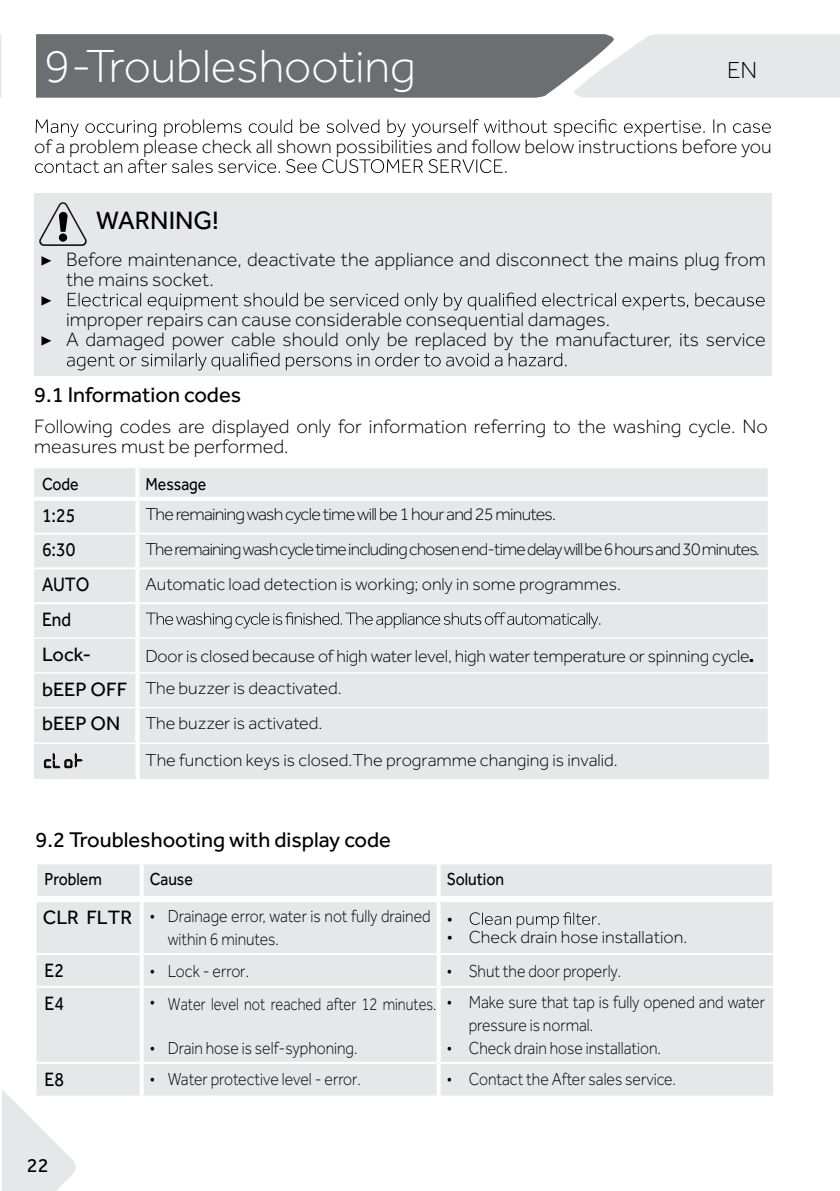
<style>
.page{position:relative;width:840px;height:1191px;background:#fff}
.page>*{position:absolute;margin:0;border:0;box-sizing:border-box;transform-origin:0 0}
.t1{font:300 48px "Effra";color:#fff}
.t2{font:26px "Effra";color:#000}
.t3{font:300 24px "Effra";color:#000}
.t4{font:22px "Effra";color:#000}
.t5{font:300 20px/20px "Effra";color:#000}
.t6{font:20px/34.8px "Effra";color:#000;scale:.88 1}
.t7{font:20px "Effra";color:#000}
.t8{font:20px "Minion Pro";color:#000}
.t9{font:300 18px/32px "Effra";color:#000}
.t10{font:300 18px/22.8px "Effra";color:#000;scale:.88 1}
.t11{font:300 18px "Effra";letter-spacing:-.04em;color:#000}
.t12{font:300 18px "Effra";color:#000;scale:.81 1}
.t13{font:18px "Effra";color:#000;scale:.88 1}
.s1{font-family:"Minion Pro";font-weight:400}
.s2{font-weight:500;font-size:22px}
.s3{font-weight:400;font-size:20px}
</style>
<div class="page">
<svg style="left:0;top:34px;width:2px;height:64px"></svg>
<svg style="left:36px;top:119px;width:734px;height:18px"></svg>
<svg style="left:35px;top:159px;width:471px;height:14px"></svg>
<div style="left:34px;top:193px;width:737px;height:183px;background:#e6e7e8"></div>
<svg style="left:68px;top:292px;width:696px;height:18px"></svg>
<svg style="left:67px;top:352px;width:499px;height:18px"></svg>
<svg style="left:39px;top:202px;width:48px;height:44px"></svg>
<div style="left:59px;top:233px;width:8px;height:9px;background:#000;border-radius:50%"></div>
<div style="left:34px;top:468px;width:733px;height:274px;background:#e6e7e8"></div>
<hr style="left:135px;top:468px;width:4px;height:29px;background:#fff">
<hr style="left:135px;top:501px;width:4px;height:31px;background:#fff">
<hr style="left:135px;top:534px;width:4px;height:33px;background:#fff">
<hr style="left:135px;top:569px;width:4px;height:33px;background:#fff">
<hr style="left:135px;top:604px;width:4px;height:33px;background:#fff">
<hr style="left:135px;top:639px;width:4px;height:33px;background:#fff">
<hr style="left:135px;top:673px;width:4px;height:34px;background:#fff">
<hr style="left:135px;top:708px;width:4px;height:40px;background:#fff">
<hr style="left:34px;top:532px;width:103px;height:2px;background:#fff">
<hr style="left:137px;top:532px;width:630px;height:2px;background:#fff">
<hr style="left:34px;top:567px;width:103px;height:2px;background:#fff">
<hr style="left:137px;top:567px;width:630px;height:2px;background:#fff">
<hr style="left:34px;top:602px;width:103px;height:2px;background:#fff">
<hr style="left:137px;top:602px;width:630px;height:2px;background:#fff">
<hr style="left:34px;top:497px;width:103px;height:4px;background:#fff">
<hr style="left:137px;top:497px;width:630px;height:4px;background:#fff">
<hr style="left:34px;top:637px;width:103px;height:2px;background:#fff">
<hr style="left:137px;top:637px;width:630px;height:2px;background:#fff">
<hr style="left:34px;top:672px;width:103px;height:1px;background:#fff">
<hr style="left:137px;top:672px;width:630px;height:1px;background:#fff">
<hr style="left:34px;top:707px;width:103px;height:1px;background:#fff">
<hr style="left:137px;top:707px;width:630px;height:1px;background:#fff">
<svg style="left:146px;top:612px;width:454px;height:16px;background:#c5c6c7"></svg>
<div style="left:36px;top:864px;width:736px;height:231px;background:#e6e7e8"></div>
<hr style="left:140px;top:902px;width:4px;height:51px;background:#fff">
<svg style="left:436px;top:902px;width:4px;height:51px"></svg>
<hr style="left:140px;top:955px;width:4px;height:30px;background:#fff">
<svg style="left:436px;top:955px;width:4px;height:30px"></svg>
<hr style="left:140px;top:987px;width:4px;height:74px;background:#fff">
<svg style="left:436px;top:987px;width:4px;height:74px"></svg>
<hr style="left:140px;top:1063px;width:4px;height:32px;background:#fff">
<svg style="left:436px;top:1063px;width:4px;height:32px"></svg>
<hr style="left:36px;top:953px;width:106px;height:2px;background:#fff">
<hr style="left:142px;top:953px;width:296px;height:2px;background:#fff">
<hr style="left:438px;top:953px;width:334px;height:2px;background:#fff">
<hr style="left:36px;top:985px;width:106px;height:2px;background:#fff">
<hr style="left:142px;top:985px;width:296px;height:2px;background:#fff">
<hr style="left:438px;top:985px;width:334px;height:2px;background:#fff">
<hr style="left:36px;top:1061px;width:106px;height:2px;background:#fff">
<hr style="left:142px;top:1061px;width:296px;height:2px;background:#fff">
<hr style="left:438px;top:1061px;width:334px;height:2px;background:#fff">
<hr style="left:35px;top:864px;width:2px;height:32px;background:#fff">
<hr style="left:771px;top:864px;width:2px;height:32px;background:#fff">
<hr style="left:140px;top:864px;width:4px;height:32px;background:#fff">
<svg style="left:436px;top:864px;width:4px;height:32px"></svg>
<div style="left:35px;top:896px;width:107px;height:6px;background:#fff"></div>
<div style="left:142px;top:896px;width:296px;height:6px;background:#fff"></div>
<div style="left:438px;top:896px;width:335px;height:6px;background:#fff"></div>
<svg style="left:469px;top:912px;width:130px;height:16px;background:#c8c8c9"></svg>
<div style="left:34px;top:744px;width:734px;height:35px;background:#e6e7e8"></div>
<div style="left:135px;top:742px;width:5px;height:37px;background:#fff"></div>
<svg style="left:43px;top:753px;width:40px;height:16px"></svg>
<svg style="left:36px;top:34px;width:803px;height:64px;background:#959698"></svg>
<svg style="left:2px;top:1045px;width:75px;height:146px"></svg>
<h1 class="t1" style="left:45px;top:39px;width:372px">9-Troubleshooting</h1>
<p class="t3" style="left:726px;top:56px;width:32px">EN</p>
<p class="t5" style="left:34px;top:136px;width:738px">of a problem please check all shown possibilities and follow below instructions before you</p>
<h2 class="t2" style="left:96px;top:205px;width:124px">WARNING!</h2>
<p class="t5" style="left:66px;top:249px;width:700px;text-indent:-26px"><span class="s1">▶</span> Before maintenance, deactivate the appliance and disconnect the mains plug from the mains socket.</p>
<p class="t8" style="left:40px;top:286px;width:14px">▶</p>
<p class="t5" style="left:40px;top:309px;width:726px;text-indent:26px">improper repairs can cause considerable consequential damages.<br><span class="s1">▶</span> A damaged power cable should only be replaced by the manufacturer, its service</p>
<p class="t4" style="left:34px;top:382px;width:208px">9.1 Information codes</p>
<p class="t5" style="left:34px;top:417px;width:734px">Following codes are displayed only for information referring to the washing cycle. No measures must be performed.</p>
<p class="t13" style="left:42px;top:473px;width:43px">Code</p>
<p class="t13" style="left:145px;top:473px;width:71px">Message</p>
<p class="t6" style="left:42px;top:497px;width:39px">1:25</p>
<p class="t11" style="left:145px;top:504px;width:412px">Theremainingwashcycletimewillbe1hourand25minutes.</p>
<p class="t6" style="left:42px;top:532px;width:39px">6:30</p>
<p class="t11" style="left:145px;top:539px;width:615px">Theremainingwashcycletimeincludingchosenend-timedelaywillbe6hoursand30minutes.</p>
<p class="t6" style="left:42px;top:567px;width:55px">AUTO</p>
<p class="t9" style="left:145px;top:568px;width:477px">Automatic load detection is working; only in some programmes.</p>
<p class="t6" style="left:42px;top:601px;width:57px">End<br>Lock-</p>
<p class="t9" style="left:42px;top:640px;width:713px;text-indent:103px">Door is closed because of high water level, high water temperature or spinning cycle<span class="s2">. </span><span class="s3">bEEP OFF</span> The buzzer is deactivated.</p>
<p class="t7" style="left:42px;top:712px;width:80px">bEEP ON</p>
<p class="t9" style="left:145px;top:707px;width:178px">The buzzer is activated.</p>
<p class="t9" style="left:145px;top:744px;width:473px">The function keys is closed.The programme changing is invalid.</p>
<p class="t4" style="left:35px;top:827px;width:357px">9.2 Troubleshooting with display code</p>
<p class="t13" style="left:44px;top:868px;width:67px">Problem</p>
<p class="t13" style="left:150px;top:868px;width:51px">Cause</p>
<p class="t13" style="left:446px;top:868px;width:67px">Solution</p>
<p class="t10" style="left:168px;top:904px;width:300px;text-indent:-125px"><span class="s3">CLR FLTR</span> • Drainage error, water is not fully drained within 6 minutes.</p>
<p class="t9" style="left:446px;top:902px;width:8px">•</p>
<p class="t9" style="left:446px;top:920px;width:242px">• Check drain hose installation.</p>
<p class="t6" style="left:44px;top:952px;width:24px">E2</p>
<p class="t10" style="left:150px;top:959px;width:114px">• Lock - error.</p>
<p class="t10" style="left:446px;top:959px;width:200px">• Shut the door properly.</p>
<p class="t6" style="left:44px;top:985px;width:24px">E4</p>
<p class="t10" style="left:150px;top:990px;width:8px">•</p>
<p class="t10" style="left:150px;top:1036px;width:237px">• Drain hose is self-syphoning.</p>
<p class="t10" style="left:468px;top:990px;width:338px;text-indent:-22px">• Make sure that tap is fully opened and water pressure is normal.</p>
<p class="t10" style="left:446px;top:1036px;width:245px">• Check drain hose installation.</p>
<p class="t12" style="left:168px;top:993px;width:333px">Water level not reached after 12 minutes.</p>
<p class="t6" style="left:44px;top:1061px;width:24px">E8</p>
<p class="t10" style="left:150px;top:1068px;width:241px">• Water protective level - error.</p>
<p class="t10" style="left:446px;top:1068px;width:262px">• Contact the After sales service.</p>
<p class="t7" style="left:27px;top:1153px;width:23px">22</p>
</div>
